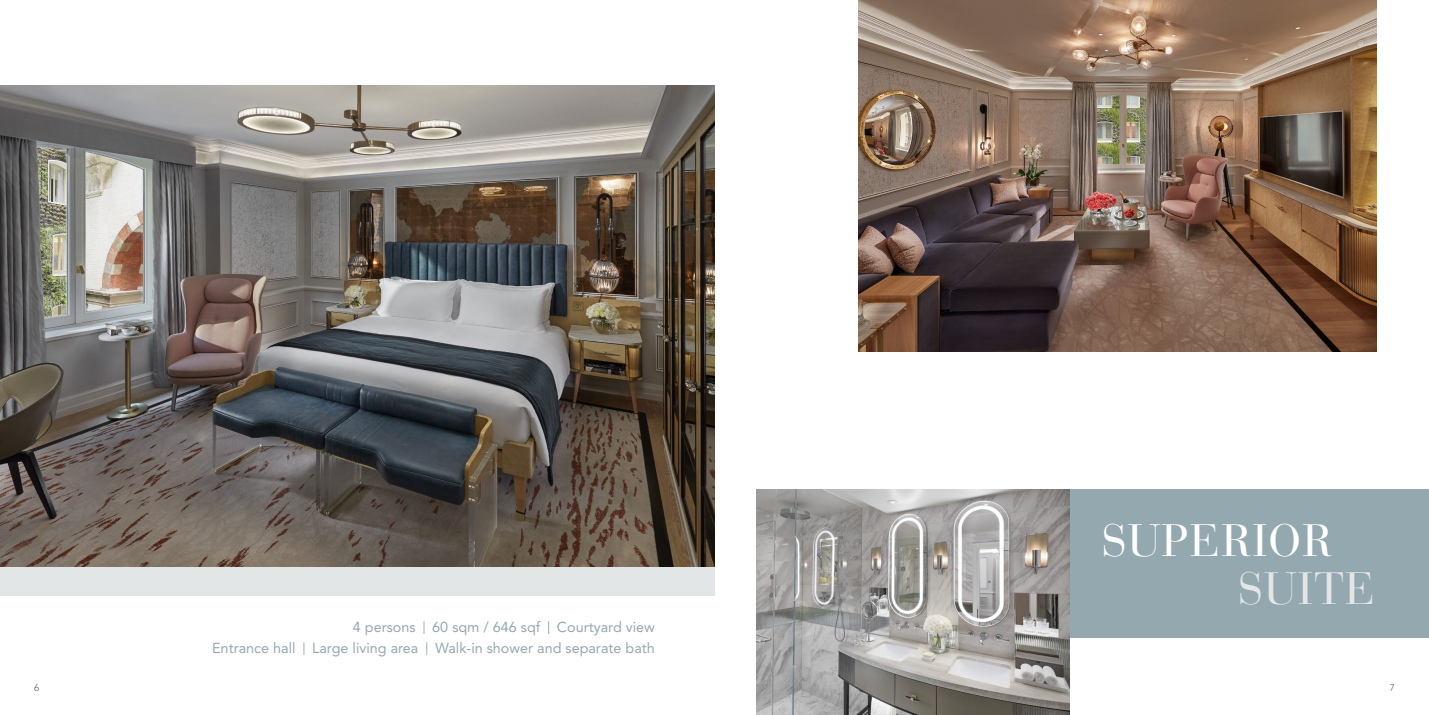
<style>
.page{position:relative;width:1429px;height:715px;background:#fff}
.page>*{position:absolute;margin:0;border:0;box-sizing:border-box;transform-origin:0 0}
.t1{font:45px "Bauer Bodoni Std";letter-spacing:.025em;color:#fff}
.t2{font:45px "Bauer Bodoni Std";letter-spacing:.025em;color:#e4e6e6}
.t3{font:14.4px/21px "Avenir";color:#94a8af;text-align:right}
.t4{font:300 9.75px "Avenir";color:#58595b}
</style>
<div class="page">
<div style="left:832px;top:489px;width:597px;height:148px;background:#94a8af"></div>
<div style="left:0;top:451px;width:714px;height:144px;background:#e2e6e7"></div>
<img style="left:858px;top:0;width:519px;height:351px">
<img style="left:756px;top:489px;width:313px;height:225px">
<svg style="left:424px;top:621px;width:1px;height:12px"></svg>
<svg style="left:548px;top:621px;width:1px;height:12px"></svg>
<svg style="left:304px;top:642px;width:1px;height:12px"></svg>
<svg style="left:426px;top:642px;width:1px;height:12px"></svg>
<img style="left:0;top:85px;width:714px;height:481px">
<p class="t4" style="left:34px;top:681px;width:7px">6</p>
<p class="t3" style="left:212px;top:616px;width:444px">4 persons 60 sqm / 646 sqf Courtyard view<br>Entrance hall Large living area Walk-in shower and separate bath</p>
<h1 class="t1" style="left:1101px;top:513px;width:232px">SUPERIOR</h1>
<h1 class="t2" style="left:1238px;top:561px;width:139px">SUITE</h1>
<p class="t4" style="left:1390px;top:681px;width:7px">7</p>
</div>
